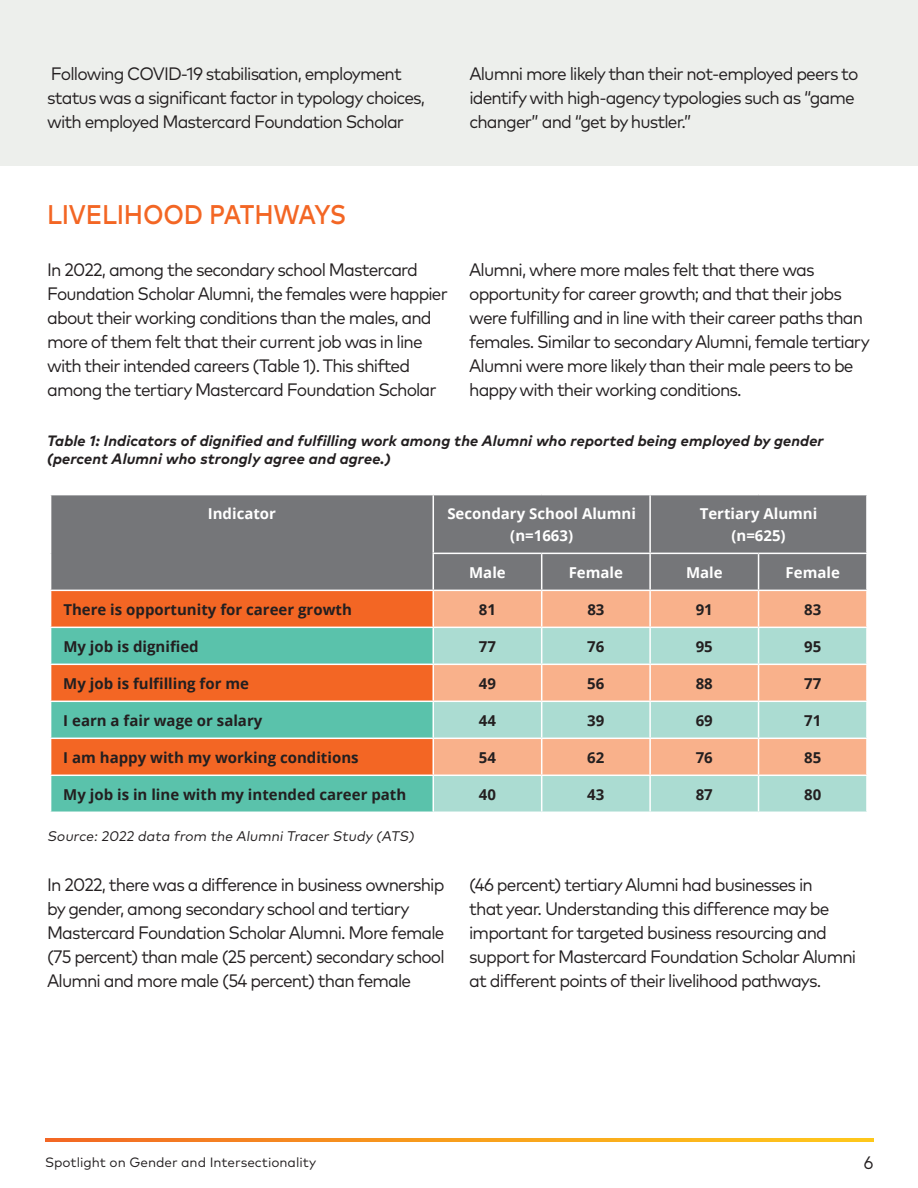
<style>
.page{position:relative;width:918px;height:1188px;background:#fff}
.page>*{position:absolute;margin:0;border:0;box-sizing:border-box;transform-origin:0 0}
.t1{font:500 27px "Mark Pro";letter-spacing:-.01em;color:#f36624;scale:.9 1}
.t2{font:18px/24px "Mark Pro";letter-spacing:-.05em;color:#231f20;scale:.96 1}
.t3{font:18px "Mark Pro";letter-spacing:-.05em;color:#231f20;scale:.93 1}
.t4{font:700 15px "Open Sans";color:#231f20}
.t5{font:italic 700 15px/18px "Mark Pro";letter-spacing:.01em;color:#231f20}
.t6{font:700 15px/21.8px "Open Sans";color:#fff;text-align:center}
.t7{font:13.95px "Mark Pro";color:#231f20}
.t8{font:13.5px "Mark Pro";color:#231f20}
</style>
<div class="page">
<div style="left:0;top:0;width:918px;height:166px;background:#edefec"></div>
<div style="left:51px;top:495px;width:815px;height:95px;background:#757679"></div>
<div style="left:51px;top:591px;width:382px;height:36px;background:#f36624"></div>
<div style="left:434px;top:591px;width:432px;height:36px;background:#f9b18b"></div>
<svg style="left:51px;top:628px;width:382px;height:184px;background:#989e77"></svg>
<svg style="left:434px;top:628px;width:432px;height:184px;background:#cbcbb6"></svg>
<hr style="left:433px;top:495px;width:1px;height:58px;background:#fff">
<hr style="left:649px;top:495px;width:2px;height:58px;background:#fff">
<hr style="left:433px;top:553px;width:109px;height:1px;background:#fff">
<hr style="left:433px;top:554px;width:1px;height:36px;background:#fff">
<hr style="left:542px;top:553px;width:108px;height:1px;background:#fff">
<hr style="left:541px;top:554px;width:1px;height:36px;background:#fff">
<hr style="left:650px;top:553px;width:109px;height:1px;background:#fff">
<hr style="left:649px;top:554px;width:2px;height:36px;background:#fff">
<hr style="left:759px;top:553px;width:109px;height:1px;background:#fff">
<hr style="left:758px;top:554px;width:1px;height:36px;background:#fff">
<hr style="left:541px;top:591px;width:1px;height:36px;background:#fff">
<hr style="left:649px;top:591px;width:2px;height:36px;background:#fff">
<hr style="left:758px;top:591px;width:1px;height:36px;background:#fff">
<hr style="left:541px;top:628px;width:1px;height:36px;background:#fff">
<hr style="left:649px;top:628px;width:2px;height:36px;background:#fff">
<hr style="left:758px;top:628px;width:1px;height:36px;background:#fff">
<hr style="left:50px;top:664px;width:383px;height:1px;background:#fff">
<hr style="left:433px;top:664px;width:109px;height:1px;background:#fff">
<hr style="left:542px;top:664px;width:108px;height:1px;background:#fff">
<hr style="left:541px;top:665px;width:1px;height:36px;background:#fff">
<hr style="left:650px;top:664px;width:109px;height:1px;background:#fff">
<hr style="left:649px;top:665px;width:2px;height:36px;background:#fff">
<hr style="left:759px;top:664px;width:109px;height:1px;background:#fff">
<hr style="left:758px;top:665px;width:1px;height:36px;background:#fff">
<hr style="left:50px;top:701px;width:383px;height:1px;background:#fff">
<hr style="left:433px;top:701px;width:109px;height:1px;background:#fff">
<hr style="left:542px;top:701px;width:108px;height:1px;background:#fff">
<hr style="left:541px;top:702px;width:1px;height:36px;background:#fff">
<hr style="left:650px;top:701px;width:109px;height:1px;background:#fff">
<hr style="left:649px;top:702px;width:2px;height:36px;background:#fff">
<hr style="left:759px;top:701px;width:109px;height:1px;background:#fff">
<hr style="left:758px;top:702px;width:1px;height:36px;background:#fff">
<hr style="left:50px;top:738px;width:383px;height:1px;background:#fff">
<hr style="left:433px;top:738px;width:109px;height:1px;background:#fff">
<hr style="left:542px;top:738px;width:108px;height:1px;background:#fff">
<hr style="left:541px;top:739px;width:1px;height:36px;background:#fff">
<hr style="left:650px;top:738px;width:109px;height:1px;background:#fff">
<hr style="left:649px;top:739px;width:2px;height:36px;background:#fff">
<hr style="left:759px;top:738px;width:109px;height:1px;background:#fff">
<hr style="left:758px;top:739px;width:1px;height:36px;background:#fff">
<hr style="left:50px;top:775px;width:383px;height:1px;background:#fff">
<hr style="left:433px;top:775px;width:109px;height:1px;background:#fff">
<hr style="left:542px;top:775px;width:108px;height:1px;background:#fff">
<hr style="left:541px;top:776px;width:1px;height:36px;background:#fff">
<hr style="left:650px;top:775px;width:109px;height:1px;background:#fff">
<hr style="left:649px;top:776px;width:2px;height:36px;background:#fff">
<hr style="left:759px;top:775px;width:109px;height:1px;background:#fff">
<hr style="left:758px;top:776px;width:1px;height:36px;background:#fff">
<svg style="left:45px;top:1138px;width:828px;height:3px;background:#f89b1e"></svg>
<p class="t2" style="left:47px;top:60px;width:395px">Following COVID-19 stabilisation, employment status was a significant factor in typology choices, with employed Mastercard Foundation Scholar</p>
<p class="t2" style="left:469px;top:60px;width:407px">Alumni more likely than their not-employed peers to identify with high-agency typologies such as “game changer” and “get by hustler.”</p>
<h1 class="t1" style="left:47px;top:194px;width:334px">LIVELIHOOD PATHWAYS</h1>
<p class="t2" style="left:47px;top:256px;width:419px">In 2022, among the secondary school Mastercard Foundation Scholar Alumni, the females were happier about their working conditions than the males, and more of them felt that their current job was in line with their intended careers (Table 1). This shifted among the tertiary Mastercard Foundation Scholar</p>
<p class="t2" style="left:469px;top:256px;width:419px">Alumni, where more males felt that there was opportunity for career growth; and that their jobs were fulfilling and in line with their career paths than females. Similar to secondary Alumni, female tertiary Alumni were more likely than their male peers to be happy with their working conditions.</p>
<p class="t5" style="left:47px;top:430px;width:778px">Table 1: Indicators of dignified and fulfilling work among the Alumni who reported being employed by gender (percent Alumni who strongly agree and agree.)</p>
<p class="t6" style="left:208px;top:502px;width:70px">Indicator</p>
<p class="t6" style="left:447px;top:502px;width:190px">Secondary School Alumni (n=1663)</p>
<p class="t6" style="left:700px;top:502px;width:119px">Tertiary Alumni (n=625)</p>
<p class="t6" style="left:469px;top:561px;width:38px">Male</p>
<p class="t6" style="left:569px;top:561px;width:56px">Female</p>
<p class="t6" style="left:686px;top:561px;width:38px">Male</p>
<p class="t6" style="left:786px;top:561px;width:56px">Female</p>
<p class="t4" style="left:63px;top:599px;width:290px">There is opportunity for career growth</p>
<p class="t4" style="left:479px;top:599px;width:19px">81</p>
<p class="t4" style="left:587px;top:599px;width:19px">83</p>
<p class="t4" style="left:696px;top:599px;width:19px">91</p>
<p class="t4" style="left:804px;top:599px;width:19px">83</p>
<p class="t4" style="left:63px;top:636px;width:137px">My job is dignified</p>
<p class="t4" style="left:479px;top:636px;width:19px">77</p>
<p class="t4" style="left:587px;top:636px;width:19px">76</p>
<p class="t4" style="left:696px;top:636px;width:19px">95</p>
<p class="t4" style="left:804px;top:636px;width:19px">95</p>
<p class="t4" style="left:63px;top:673px;width:187px">My job is fulfilling for me</p>
<p class="t4" style="left:479px;top:673px;width:19px">49</p>
<p class="t4" style="left:587px;top:673px;width:19px">56</p>
<p class="t4" style="left:696px;top:673px;width:19px">88</p>
<p class="t4" style="left:804px;top:673px;width:19px">77</p>
<p class="t4" style="left:63px;top:710px;width:201px">I earn a fair wage or salary</p>
<p class="t4" style="left:479px;top:710px;width:19px">44</p>
<p class="t4" style="left:587px;top:710px;width:19px">39</p>
<p class="t4" style="left:696px;top:710px;width:19px">69</p>
<p class="t4" style="left:804px;top:710px;width:19px">71</p>
<p class="t4" style="left:63px;top:747px;width:297px">I am happy with my working conditions</p>
<p class="t4" style="left:479px;top:747px;width:19px">54</p>
<p class="t4" style="left:587px;top:747px;width:19px">62</p>
<p class="t4" style="left:696px;top:747px;width:19px">76</p>
<p class="t4" style="left:804px;top:747px;width:19px">85</p>
<p class="t4" style="left:63px;top:783px;width:345px">My job is in line with my intended career path</p>
<p class="t4" style="left:479px;top:783px;width:19px">40</p>
<p class="t4" style="left:587px;top:783px;width:19px">43</p>
<p class="t4" style="left:696px;top:783px;width:19px">87</p>
<p class="t4" style="left:804px;top:783px;width:19px">80</p>
<p class="t7" style="left:47px;top:825px;width:371px">Source: 2022 data from the AlumniTracer Study (ATS)</p>
<p class="t2" style="left:47px;top:871px;width:416px">In 2022, there was a difference in business ownership by gender, among secondary school and tertiary Mastercard Foundation Scholar Alumni. More female (75 percent) than male (25 percent) secondary school Alumni and more male (54 percent) than female</p>
<p class="t2" style="left:469px;top:871px;width:405px">(46 percent) tertiary Alumni had businesses in<br>that year. Understanding this difference may be important for targeted business resourcing and support for Mastercard Foundation Scholar Alumni at different points of their livelihood pathways.</p>
<p class="t8" style="left:45px;top:1153px;width:273px">Spotlight on Gender and Intersectionality</p>
<p class="t3" style="left:864px;top:1149px;width:12px">6</p>
</div>
